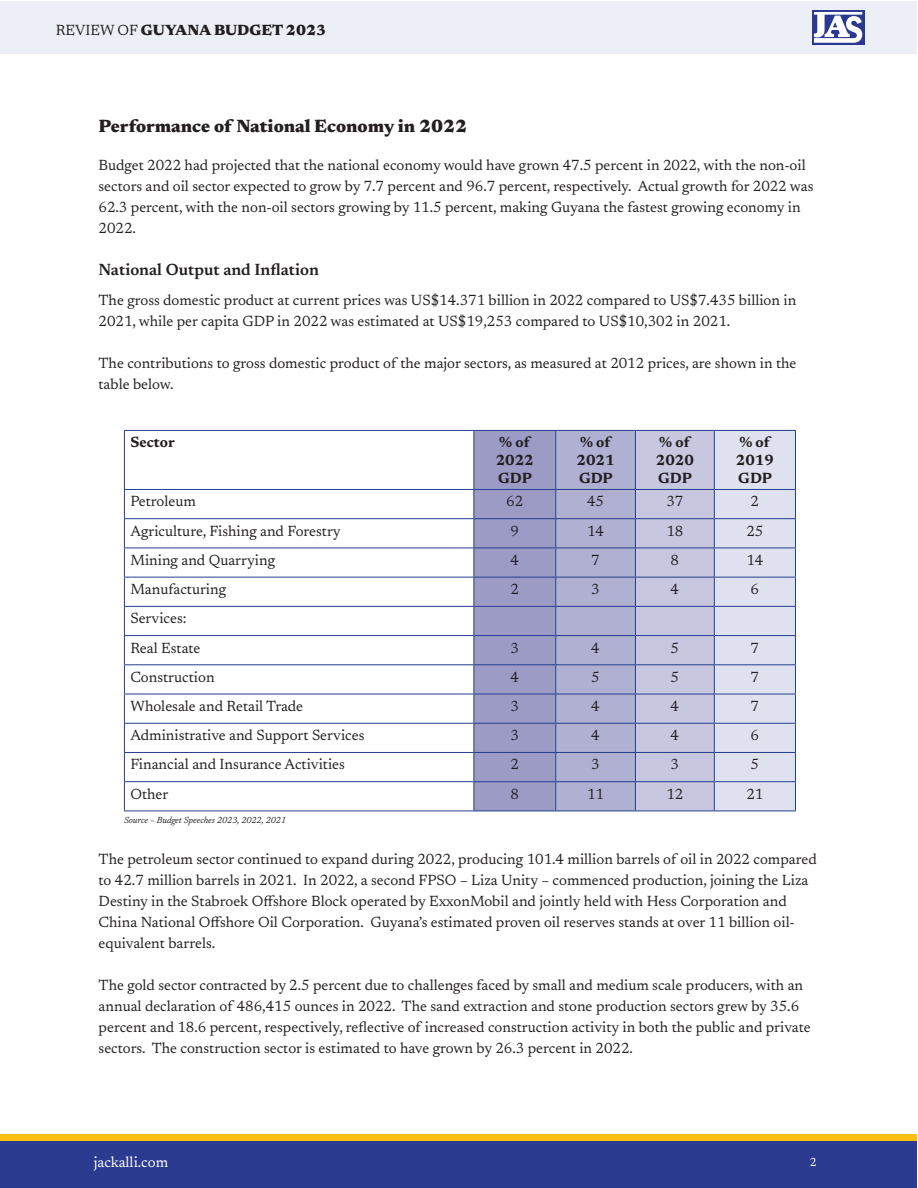
<style>
.page{position:relative;width:918px;height:1188px;background:#fff}
.page>*{position:absolute;margin:0;border:0;box-sizing:border-box;transform-origin:0 0}
.heading{font:800 18px "Newsreader 16 pt";color:#231f20}
.subheading{font:600 16.5px "Newsreader 16 pt";color:#231f20}
.body{font:15px/21px "Newsreader 16 pt";color:#231f20}
.table-header{font:700 15px/18px "Newsreader 16 pt";color:#231f20}
.t1{font:800 15px "Newsreader 16 pt";color:#231f20}
.t2{font:15px "Newsreader 16 pt";color:#fff}
.table-text{font:15px "Newsreader 16 pt";color:#231f20}
.t3{font:12px "Newsreader 16 pt";color:#fff}
.source{font:italic 9px "Newsreader 16 pt";color:#231f20}
.s1{font-weight:400}
</style>
<div class="page">
<div style="left:1px;top:1141px;width:916px;height:46px;background:#2b3b90"></div>
<div style="left:1px;top:2px;width:916px;height:52px;background:#eceff6"></div>
<div style="left:812px;top:10px;width:52px;height:34px;background:#344296"></div>
<svg style="left:814px;top:12px;width:48px;height:31px"></svg>
<div style="left:1px;top:1134px;width:916px;height:7px;background:#fdc011"></div>
<hr style="left:124px;top:548px;width:350px;height:1px;background:#253f8e">
<hr style="left:124px;top:577px;width:350px;height:1px;background:#253f8e">
<hr style="left:124px;top:606px;width:350px;height:1px;background:#253f8e">
<hr style="left:124px;top:635px;width:350px;height:1px;background:#253f8e">
<hr style="left:124px;top:664px;width:350px;height:1px;background:#253f8e">
<hr style="left:124px;top:694px;width:350px;height:1px;background:#253f8e">
<hr style="left:124px;top:723px;width:350px;height:1px;background:#253f8e">
<hr style="left:124px;top:752px;width:350px;height:1px;background:#253f8e">
<hr style="left:124px;top:781px;width:350px;height:1px;background:#253f8e">
<hr style="left:124px;top:430px;width:350px;height:1px;background:#253f8e">
<hr style="left:124px;top:431px;width:1px;height:58px;background:#253f8e">
<hr style="left:124px;top:489px;width:350px;height:1px;background:#253f8e">
<hr style="left:124px;top:518px;width:350px;height:1px;background:#253f8e">
<svg style="left:124px;top:490px;width:1px;height:321px"></svg>
<svg style="left:474px;top:430px;width:322px;height:381px;background:#b5b7d6"></svg>
<hr style="left:124px;top:811px;width:350px;height:1px;background:#253f8e">
<hr style="left:474px;top:811px;width:82px;height:1px;background:#253f8e">
<hr style="left:556px;top:811px;width:79px;height:1px;background:#253f8e">
<hr style="left:635px;top:811px;width:79px;height:1px;background:#253f8e">
<hr style="left:714px;top:811px;width:82px;height:1px;background:#253f8e">
<p class="t1" style="left:56px;top:20px;width:272px"><span class="s1">REVIEW OF</span> GUYANA BUDGET 2023</p>
<p class="heading" style="left:99px;top:113px;width:370px">Performance of National Economy in 2022</p>
<p class="body" style="left:99px;top:154px;width:716px">Budget 2022 had projected that the national economy would have grown 47.5 percent in 2022, with the non-oil sectors and oil sector expected to grow by 7.7 percent and 96.7 percent, respectively. Actual growth for 2022 was 62.3 percent, with the non-oil sectors growing by 11.5 percent, making Guyana the fastest growing economy in 2022.</p>
<p class="subheading" style="left:99px;top:258px;width:222px">National Output and Inflation</p>
<p class="body" style="left:99px;top:288px;width:699px">The gross domestic product at current prices was US$14.371 billion in 2022 compared to US$7.435 billion in<br>2021, while per capita GDP in 2022 was estimated at US$19,253 compared to US$10,302 in 2021.</p>
<p class="body" style="left:99px;top:351px;width:700px">The contributions to gross domestic product of the major sectors, as measured at 2012 prices, are shown in the table below.</p>
<p class="table-header" style="left:130px;top:433px;width:46px">Sector</p>
<p class="table-header" style="left:496px;top:433px;width:40px">% of<br>2022<br>GDP</p>
<p class="table-header" style="left:577px;top:433px;width:40px">% of<br>2021<br>GDP</p>
<p class="table-header" style="left:656px;top:433px;width:40px">% of<br>2020<br>GDP</p>
<p class="table-header" style="left:736px;top:433px;width:40px">% of<br>2019<br>GDP</p>
<p class="table-text" style="left:130px;top:491px;width:67px">Petroleum</p>
<p class="body" style="left:506px;top:490px;width:18px">62</p>
<p class="body" style="left:587px;top:490px;width:18px">45</p>
<p class="body" style="left:666px;top:490px;width:18px">37</p>
<p class="body" style="left:751px;top:490px;width:10px">2</p>
<p class="body" style="left:130px;top:519px;width:212px">Agriculture, Fishing and Forestry</p>
<p class="body" style="left:511px;top:519px;width:10px">9</p>
<p class="body" style="left:587px;top:519px;width:18px">14</p>
<p class="body" style="left:666px;top:519px;width:18px">18</p>
<p class="body" style="left:746px;top:519px;width:18px">25</p>
<p class="body" style="left:130px;top:549px;width:146px">Mining and Quarrying</p>
<p class="body" style="left:511px;top:549px;width:10px">4</p>
<p class="body" style="left:591px;top:549px;width:10px">7</p>
<p class="body" style="left:671px;top:549px;width:10px">8</p>
<p class="body" style="left:746px;top:549px;width:18px">14</p>
<p class="body" style="left:130px;top:578px;width:97px">Manufacturing</p>
<p class="body" style="left:511px;top:578px;width:10px">2</p>
<p class="body" style="left:591px;top:578px;width:10px">3</p>
<p class="body" style="left:671px;top:578px;width:10px">4</p>
<p class="body" style="left:751px;top:578px;width:10px">6</p>
<p class="body" style="left:130px;top:607px;width:58px">Services:</p>
<p class="body" style="left:130px;top:636px;width:72px">Real Estate</p>
<p class="body" style="left:511px;top:636px;width:10px">3</p>
<p class="body" style="left:591px;top:636px;width:10px">4</p>
<p class="body" style="left:671px;top:636px;width:10px">5</p>
<p class="body" style="left:751px;top:636px;width:10px">7</p>
<p class="body" style="left:130px;top:665px;width:86px">Construction</p>
<p class="body" style="left:511px;top:665px;width:10px">4</p>
<p class="body" style="left:591px;top:665px;width:10px">5</p>
<p class="body" style="left:671px;top:665px;width:10px">5</p>
<p class="body" style="left:751px;top:665px;width:10px">7</p>
<p class="body" style="left:130px;top:695px;width:174px">Wholesale and Retail Trade</p>
<p class="body" style="left:511px;top:695px;width:10px">3</p>
<p class="body" style="left:591px;top:695px;width:10px">4</p>
<p class="body" style="left:671px;top:695px;width:10px">4</p>
<p class="body" style="left:751px;top:695px;width:10px">7</p>
<p class="body" style="left:130px;top:724px;width:236px">Administrative and Support Services</p>
<p class="body" style="left:511px;top:724px;width:10px">3</p>
<p class="body" style="left:591px;top:724px;width:10px">4</p>
<p class="body" style="left:671px;top:724px;width:10px">4</p>
<p class="body" style="left:751px;top:724px;width:10px">6</p>
<p class="body" style="left:130px;top:753px;width:216px">Financial and Insurance Activities</p>
<p class="body" style="left:511px;top:753px;width:10px">2</p>
<p class="body" style="left:591px;top:753px;width:10px">3</p>
<p class="body" style="left:671px;top:753px;width:10px">3</p>
<p class="body" style="left:751px;top:753px;width:10px">5</p>
<p class="body" style="left:130px;top:782px;width:39px">Other</p>
<p class="body" style="left:511px;top:782px;width:10px">8</p>
<p class="body" style="left:587px;top:782px;width:18px">11</p>
<p class="body" style="left:666px;top:782px;width:18px">12</p>
<p class="body" style="left:746px;top:782px;width:18px">21</p>
<p class="source" style="left:124px;top:813px;width:164px">Source – Budget Speeches 2023, 2022, 2021</p>
<p class="body" style="left:99px;top:847px;width:720px">The petroleum sector continued to expand during 2022, producing 101.4 million barrels of oil in 2022 compared to 42.7 million barrels in 2021. In 2022, a second FPSO – Liza Unity – commenced production, joining the Liza Destiny in the Stabroek Offshore Block operated by ExxonMobil and jointly held with Hess Corporation and China National Offshore Oil Corporation. Guyana’s estimated proven oil reserves stands at over 11 billion oil&shy;equivalent barrels.</p>
<p class="body" style="left:99px;top:973px;width:714px">The gold sector contracted by 2.5 percent due to challenges faced by small and medium scale producers, with an annual declaration of 486,415 ounces in 2022. The sand extraction and stone production sectors grew by 35.6 percent and 18.6 percent, respectively, reflective of increased construction activity in both the public and private sectors. The construction sector is estimated to have grown by 26.3 percent in 2022.</p>
<p class="t2" style="left:94px;top:1151px;width:76px">jackalli.com</p>
<p class="t3" style="left:810px;top:1154px;width:8px">2</p>
</div>
